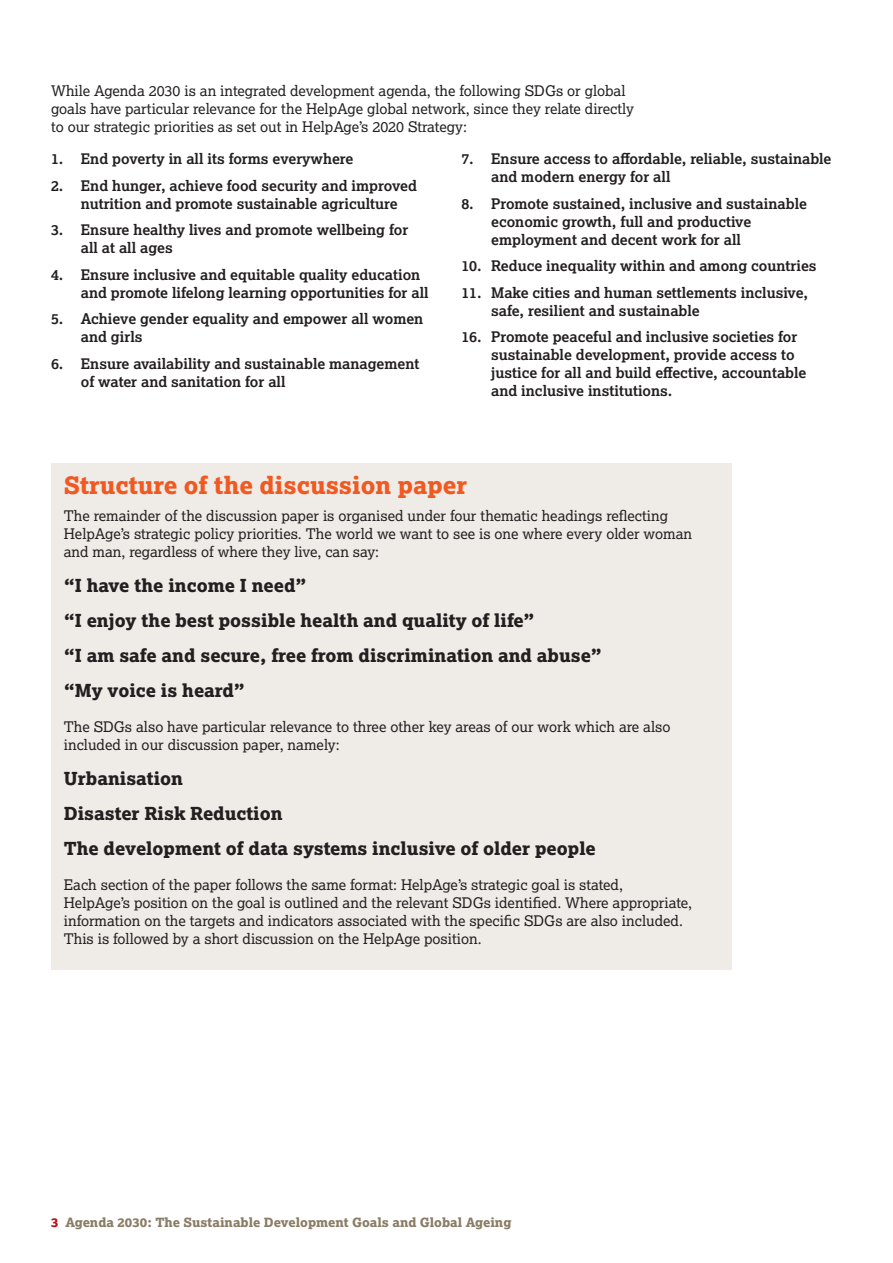
<style>
.page{position:relative;width:893px;height:1263px;background:#fff}
.page>*{position:absolute;margin:0;border:0;box-sizing:border-box;transform-origin:0 0}
.t1{font:24px "Lexia X Bold";color:#f15921}
.t2{font:18px/35px "Lexia X Bold";color:#231f20}
.t3{font:700 14.7px/18px "Lexia";color:#231f20}
.t4{font:14.7px/18px "Lexia";color:#231f20}
.t5{font:12.75px "Lexia X Bold";color:#8a7c65}
.s1{color:#bb1018}
</style>
<div class="page">
<div style="left:51px;top:463px;width:680px;height:506px;background:#efece8"></div>
<p class="t4" style="left:51px;top:81px;width:584px">While Agenda 2030 is an integrated development agenda, the following SDGs or global goals have particular relevance for the HelpAge global network, since they relate directly to our strategic priorities as set out in HelpAge’s 2020 Strategy:</p>
<p class="t3" style="left:51px;top:149px;width:304px">1. End poverty in all its forms everywhere</p>
<p class="t3" style="left:81px;top:176px;width:338px;text-indent:-30px">2. End hunger, achieve food security and improved nutrition and promote sustainable agriculture</p>
<p class="t3" style="left:81px;top:220px;width:329px;text-indent:-30px">3. Ensure healthy lives and promote wellbeing for all at all ages</p>
<p class="t3" style="left:81px;top:265px;width:349px;text-indent:-30px">4. Ensure inclusive and equitable quality education and promote lifelong learning opportunities for all</p>
<p class="t3" style="left:81px;top:309px;width:344px;text-indent:-30px">5. Achieve gender equality and empower all women and girls</p>
<p class="t3" style="left:81px;top:354px;width:340px;text-indent:-30px">6. Ensure availability and sustainable management of water and sanitation for all</p>
<p class="t3" style="left:491px;top:149px;width:342px;text-indent:-30px">7. Ensure access to affordable, reliable, sustainable and modern energy for all</p>
<p class="t3" style="left:491px;top:194px;width:317px;text-indent:-30px">8. Promote sustained, inclusive and sustainable economic growth, full and productive employment and decent work for all</p>
<p class="t3" style="left:461px;top:256px;width:357px">10. Reduce inequality within and among countries</p>
<p class="t3" style="left:491px;top:283px;width:319px;text-indent:-30px">11. Make cities and human settlements inclusive, safe, resilient and sustainable</p>
<p class="t3" style="left:491px;top:327px;width:317px;text-indent:-30px">16. Promote peaceful and inclusive societies for sustainable development, provide access to justice for all and build effective, accountable and inclusive institutions.</p>
<h1 class="t1" style="left:64px;top:470px;width:405px">Structure of the discussion paper</h1>
<p class="t4" style="left:64px;top:506px;width:630px">The remainder of the discussion paper is organised under four thematic headings reflecting<br>HelpAge’s strategic policy priorities. The world we want to see is one where every older woman and man, regardless of where they live, can say:</p>
<p class="t2" style="left:64px;top:568px;width:540px">“I have the income I need”<br>“I enjoy the best possible health and quality of life”<br>“I am safe and secure, free from discrimination and abuse” “My voice is heard”</p>
<p class="t4" style="left:64px;top:717px;width:608px">The SDGs also have particular relevance to three other key areas of our work which are also included in our discussion paper, namely:</p>
<p class="t2" style="left:64px;top:761px;width:533px">Urbanisation<br>Disaster Risk Reduction<br>The development of data systems inclusive of older people</p>
<p class="t4" style="left:64px;top:875px;width:630px">Each section of the paper follows the same format: HelpAge’s strategic goal is stated, HelpAge’s position on the goal is outlined and the relevant SDGs identified. Where appropriate, information on the targets and indicators associated with the specific SDGs are also included.<br>This is followed by a short discussion on the HelpAge position.</p>
<p class="t5" style="left:51px;top:1214px;width:462px"><span class="s1">3</span> Agenda 2030: The Sustainable Development Goals and Global Ageing</p>
</div>
